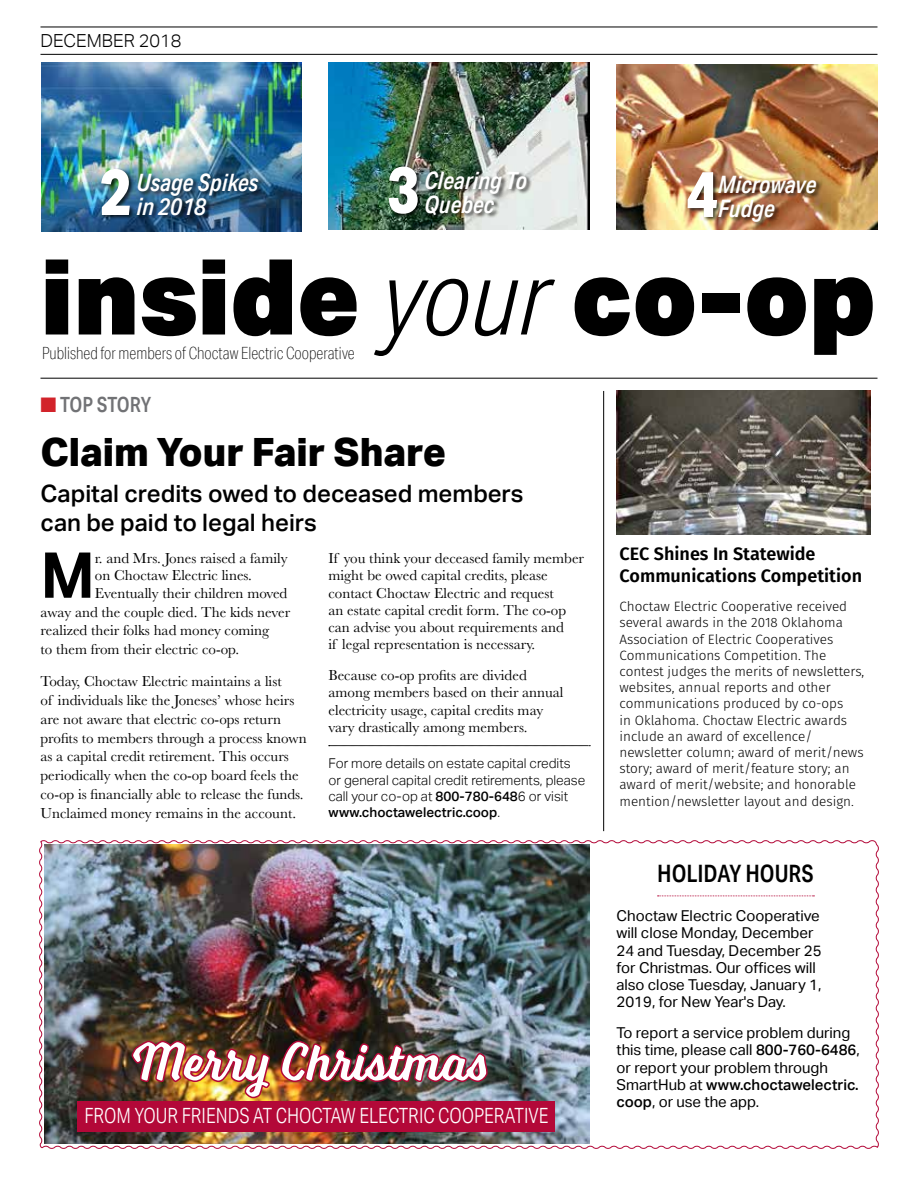
<style>
.page{position:relative;width:918px;height:1188px;background:#fff}
.page>*{position:absolute;margin:0;border:0;box-sizing:border-box;transform-origin:0 0}
.t1{font:900 105px "Aktiv Grotesk";letter-spacing:-.005em;color:#000}
.t2{font:800 64.8px "Aktiv Grotesk Cd";color:#fff}
.t3{font:700 63.3px "Aktiv Grotesk";color:#000}
.t4{font:54px "Voltage";color:#fff}
.t5{font:800 39px "Aktiv Grotesk";color:#000}
.t6{font:500 24px/28.8px "Aktiv Grotesk";color:#000}
.t7{font:italic 500 24px/24px "Aktiv Grotesk Cd";color:#fff}
.t8{font:500 24px "Aktiv Grotesk Cd";color:#000}
.t9{font:300 21px "Aktiv Grotesk Cd";color:#fff}
.t10{font:500 21px "Aktiv Grotesk Cd";letter-spacing:-.01em;color:#717275}
.t11{font:600 18px/21.6px "Fira Sans";color:#000}
.t12{font:300 18px "Aktiv Grotesk";color:#000}
.t13{font:100 16.8px "Aktiv Grotesk Cd";color:#000;scale:.95 1}
.t14{font:15px/17.2px "Baskerville";color:#000}
.t15{font:15px/17.2px "Aktiv Grotesk";color:#000}
.t16{font:300 13.5px/16.2px "Fira Sans";color:#000}
.t17{font:300 13.5px/16.2px "Aktiv Grotesk";color:#000}
.s1{font-family:"Aktiv Grotesk Cd";font-weight:300;font-style:italic}
.s2{color:#d2232a}
.s3{font-weight:500}
</style>
<div class="page">
<img style="left:41px;top:62px;width:261px;height:169px">
<img style="left:328px;top:63px;width:262px;height:167px">
<img style="left:616px;top:65px;width:262px;height:165px">
<hr style="left:40px;top:27px;width:838px;height:1px;background:#000">
<hr style="left:40px;top:54px;width:838px;height:1px;background:#000">
<div style="left:100px;top:168px;width:164px;height:53px;background:#000;opacity:.75"></div>
<hr style="left:40px;top:378px;width:838px;height:1px;background:#000">
<div style="left:687px;top:171px;width:135px;height:57px;background:#000;opacity:.75"></div>
<div style="left:388px;top:166px;width:144px;height:54px;background:#000;opacity:.75"></div>
<svg style="left:329px;top:745px;width:261px;height:1px"></svg>
<img style="left:616px;top:391px;width:255px;height:143px">
<hr style="left:603px;top:391px;width:1px;height:440px;background:#000">
<img style="left:39px;top:840px;width:840px;height:309px">
<p class="t12" style="left:40px;top:31px;width:143px">DECEMBER 2018</p>
<h2 class="t2" style="left:387px;top:149px;width:34px">3</h2>
<h3 class="t7" style="left:425px;top:168px;width:104px">Clearing To<br>Quebec</h3>
<h2 class="t2" style="left:99px;top:151px;width:34px">2</h2>
<h3 class="t7" style="left:137px;top:170px;width:123px">Usage Spikes in 2018</h3>
<h2 class="t2" style="left:686px;top:153px;width:34px">4</h2>
<h3 class="t7" style="left:718px;top:172px;width:100px">Microwave<br>Fudge</h3>
<h1 class="t1" style="left:40px;top:229px;width:837px">inside <span class="s1">your</span> co-op</h1>
<p class="t13" style="left:42px;top:344px;width:331px">Published for members of Choctaw Electric Cooperative</p>
<h3 class="t10" style="left:40px;top:392px;width:112px"><span class="s2">■</span> TOP STORY</h3>
<h3 class="t5" style="left:40px;top:428px;width:407px">Claim Your Fair Share</h3>
<h3 class="t6" style="left:40px;top:479px;width:485px">Capital credits owed to deceased members can be paid to legal heirs</h3>
<h3 class="t3" style="left:40px;top:539px;width:56px">M</h3>
<p class="t14" style="left:95px;top:550px;width:194px">r. and Mrs. Jones raised a family on Choctaw Electric lines.<br>Eventually their children moved</p>
<p class="t14" style="left:41px;top:603px;width:251px;line-height:18.8px">away and the couple died. The kids never realized their folks had money coming<br>to them from their electric co-op.</p>
<p class="t14" style="left:41px;top:672px;width:268px;line-height:18.8px">Today, Choctaw Electric maintains a list<br>of individuals like the Joneses’ whose heirs are not aware that electric co-ops return profits to members through a process known as a capital credit retirement. This occurs periodically when the co-op board feels the co-op is financially able to release the funds.<br>Unclaimed money remains in the account.</p>
<p class="t14" style="left:328px;top:550px;width:257px">If you think your deceased family member might be owed capital credits, please contact Choctaw Electric and request<br>an estate capital credit form. The co-op can advise you about requirements and<br>if legal representation is necessary.</p>
<p class="t14" style="left:328px;top:667px;width:237px">Because co-op profits are divided among members based on their annual electricity usage, capital credits may vary drastically among members.</p>
<p class="t17" style="left:328px;top:756px;width:258px">For more details on estate capital credits or general capital credit retirements, please call your co-op at <span class="s3">800-780-648</span>6 or visit <span class="s3">www.choctawelectric.coop</span>.</p>
<h3 class="t4" style="left:133px;top:1030px;width:358px">Merry Christmas</h3>
<h3 class="t9" style="left:85px;top:1104px;width:465px">FROM YOUR FRIENDS AT CHOCTAW ELECTRIC COOPERATIVE</h3>
<p class="t11" style="left:620px;top:543px;width:244px">CEC Shines In Statewide<br>Communications Competition</p>
<p class="t16" style="left:620px;top:598px;width:246px">Choctaw Electric Cooperative received several awards in the 2018 Oklahoma Association of Electric Cooperatives Communications Competition. The contest judges the merits of newsletters, websites, annual reports and other communications produced by co-ops<br>in Oklahoma. Choctaw Electric awards include an award of excellence/ newsletter column; award of merit/news story; award of merit/feature story; an award of merit/website; and honorable mention/newsletter layout and design.</p>
<h3 class="t8" style="left:657px;top:859px;width:158px">HOLIDAY HOURS</h3>
<p class="t15" style="left:616px;top:907px;width:207px">Choctaw Electric Cooperative will close Monday, December<br>24 and Tuesday, December 25 for Christmas. Our offices will also close Tuesday, January 1,<br>2019, for New Year's Day.</p>
<p class="t15" style="left:616px;top:1024px;width:245px">To report a service problem during this time, please call <span class="s3">800-760-6486</span>, or report your problem through<br>SmartHub at <span class="s3">www.choctawelectric. coop</span>, or use the app.</p>
</div>
